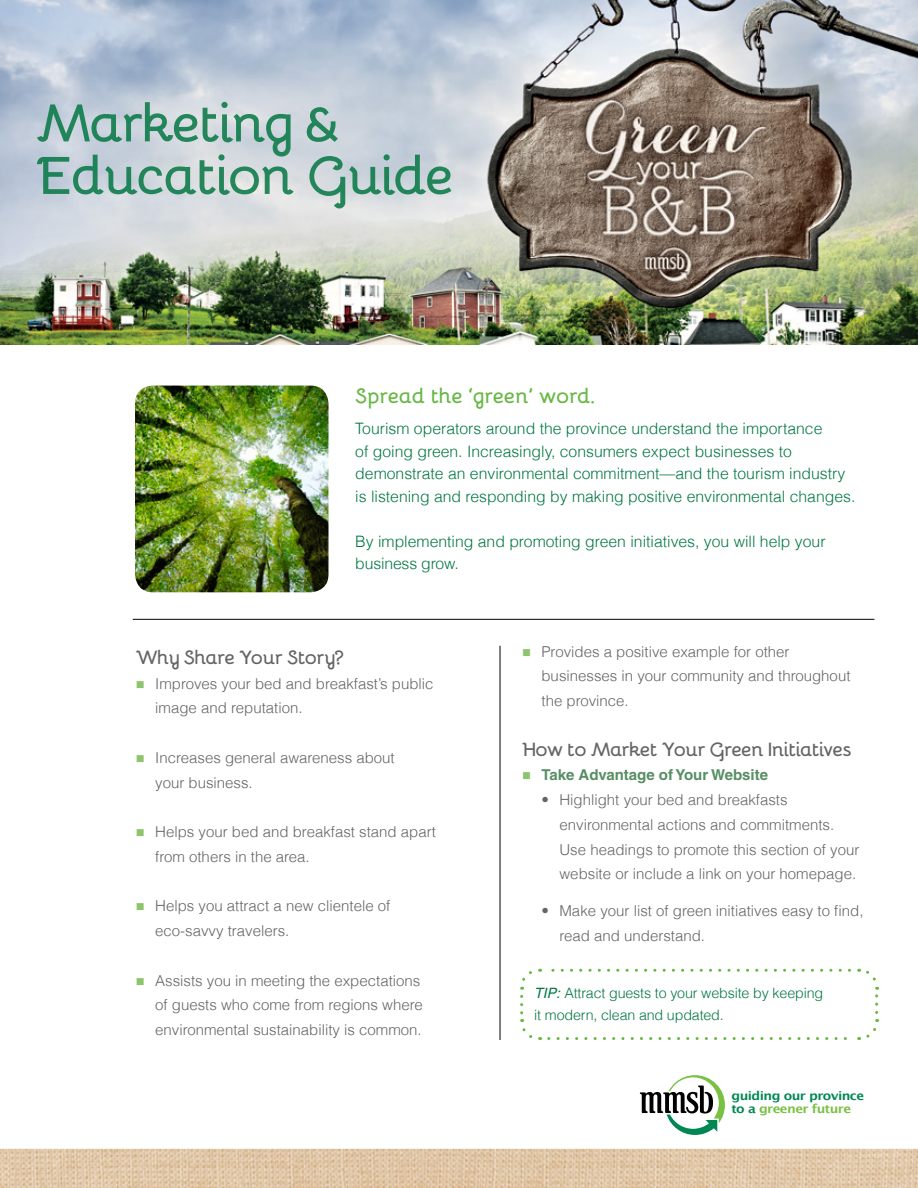
<style>
.page{position:relative;width:918px;height:1188px;background:#fff}
.page>*{position:absolute;margin:0;border:0;box-sizing:border-box;transform-origin:0 0}
.t1{font:700 54px/52.5px "Bellota";letter-spacing:-.045em;color:#037742}
.t2{font:700 21px "Bellota";letter-spacing:-.02em;color:#68b745}
.t3{font:700 19.5px "Bellota";letter-spacing:-.04em;color:#636466}
.t4{font:300 15.75px/22.5px "Helvetica";color:#037742}
.t5{font:300 15px "Helvetica";color:#636466}
.t6{font:700 15px "Helvetica";color:#578e64}
.t7{font:300 14.25px "Helvetica";letter-spacing:-.01em;color:#037742}
.t8{font:700 12.15px/13.4px "Lucida Grande";letter-spacing:-.045em;color:#008752;scale:1.1 1}
.s1{color:#8ec46e}
.s2{font-weight:400;font-style:italic}
.s3{color:#7ac143}
</style>
<div class="page">
<img style="left:0;top:1149px;width:918px;height:39px">
<svg style="left:640px;top:1075px;width:85px;height:60px"></svg>
<img style="left:0;top:0;width:918px;height:345px">
<img style="left:135px;top:386px;width:193px;height:206px">
<hr style="left:133px;top:619px;width:741px;height:1px;background:#000">
<hr style="left:500px;top:646px;width:1px;height:394px;background:#000">
<svg style="left:520px;top:969px;width:330px;height:21px"></svg>
<svg style="left:520px;top:996px;width:21px;height:44px"></svg>
<svg style="left:549px;top:1019px;width:331px;height:21px"></svg>
<svg style="left:859px;top:968px;width:19px;height:44px"></svg>
<h1 class="t1" style="left:36px;top:92px;width:420px">Marketing &amp;<br>Education Guide</h1>
<p class="t2" style="left:355px;top:377px;width:241px">Spread the ‘green’ word.</p>
<p class="t4" style="left:355px;top:417px;width:502px">Tourism operators around the province understand the importance<br>of going green. Increasingly, consumers expect businesses to demonstrate an environmental commitment—and the tourism industry is listening and responding by making positive environmental changes.</p>
<p class="t4" style="left:355px;top:530px;width:472px">By implementing and promoting green initiatives, you will help your</p>
<p class="t4" style="left:355px;top:552px;width:105px">business grow.</p>
<p class="t3" style="left:136px;top:640px;width:210px">Why Share Your Story?</p>
<p class="t5" style="left:136px;top:674px;width:299px"><span class="s1">■</span> Improves your bed and breakfast’s public</p>
<p class="t5" style="left:155px;top:699px;width:149px">image and reputation.</p>
<p class="t5" style="left:136px;top:748px;width:261px"><span class="s1">■</span> Increases general awareness about</p>
<p class="t5" style="left:155px;top:773px;width:99px">your business.</p>
<p class="t5" style="left:136px;top:823px;width:302px"><span class="s1">■</span> Helps your bed and breakfast stand apart</p>
<p class="t5" style="left:155px;top:847px;width:156px">from others in the area.</p>
<p class="t5" style="left:136px;top:897px;width:256px"><span class="s1">■</span> Helps you attract a new clientele of</p>
<p class="t5" style="left:155px;top:922px;width:136px">eco-savvy travelers.</p>
<p class="t5" style="left:136px;top:971px;width:286px"><span class="s1">■</span> Assists you in meeting the expectations</p>
<p class="t5" style="left:155px;top:996px;width:269px">of guests who come from regions where</p>
<p class="t5" style="left:155px;top:1021px;width:268px">environmental sustainability is common.</p>
<p class="t5" style="left:522px;top:642px;width:269px"><span class="s1">■</span> Provides a positive example for other</p>
<p class="t5" style="left:542px;top:667px;width:311px">businesses in your community and throughout</p>
<p class="t5" style="left:542px;top:691px;width:89px">the province.</p>
<p class="t3" style="left:522px;top:732px;width:331px">How to Market Your Green Initiatives</p>
<p class="t6" style="left:522px;top:766px;width:248px"><span class="s1">■</span> Take Advantage of Your Website</p>
<p class="t5" style="left:542px;top:790px;width:248px">• Highlight your bed and breakfasts</p>
<p class="t5" style="left:560px;top:815px;width:276px">environmental actions and commitments.</p>
<p class="t5" style="left:560px;top:840px;width:301px">Use headings to promote this section of your</p>
<p class="t5" style="left:560px;top:865px;width:298px">website or include a link on your homepage.</p>
<p class="t5" style="left:542px;top:901px;width:324px">• Make your list of green initiatives easy to find,</p>
<p class="t5" style="left:560px;top:926px;width:147px">read and understand.</p>
<p class="t7" style="left:534px;top:984px;width:290px"><span class="s2">TIP:</span> Attract guests to your website by keeping</p>
<p class="t7" style="left:534px;top:1006px;width:191px">it modern, clean and updated.</p>
<p class="t8" style="left:732px;top:1089px;width:122px">guiding our province to a <span class="s3">greener future</span></p>
</div>
